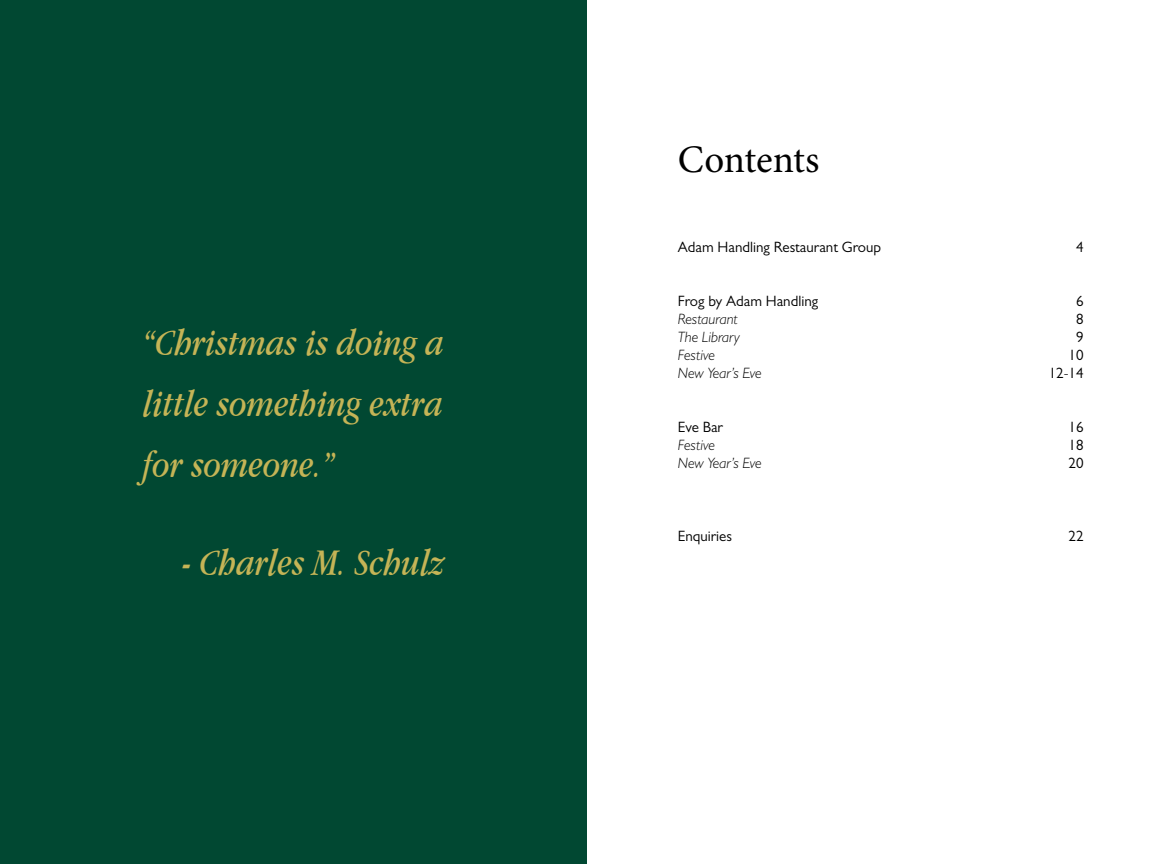
<style>
.page{position:relative;width:1174px;height:864px;background:#fff}
.page>*{position:absolute;margin:0;border:0;box-sizing:border-box;transform-origin:0 0}
.t1{font:italic 39px/60.9px "Apple Garamond";color:#c5b456;text-align:justify}
.t2{font:39px "Minion Pro";letter-spacing:-.005em;color:#000}
.t3{font:15px/18px "Gill Sans";color:#000;text-align:right}
.t4{font:italic 300 15px/18px "Gill Sans";color:#000}
</style>
<div class="page">
<div style="left:0;top:0;width:587px;height:863px;background:#014832"></div>
<h1 class="t1" style="left:143px;top:311px;width:303px">“Christmas is doing a little something extra for someone.”</h1>
<h1 class="t1" style="left:183px;top:531px;width:263px">- Charles M. Schulz</h1>
<h1 class="t2" style="left:678px;top:133px;width:143px">Contents</h1>
<p class="t3" style="left:678px;top:238px;width:205px">Adam Handling Restaurant Group</p>
<p class="t3" style="left:1076px;top:238px;width:9px">4</p>
<p class="t3" style="left:678px;top:292px;width:142px">Frog by Adam Handling</p>
<p class="t4" style="left:678px;top:310px;width:85px">Restaurant<br>The Library<br>Festive<br>New Year’s Eve</p>
<p class="t3" style="left:1048px;top:292px;width:36px">6<br>8<br>9<br>10<br>12-14</p>
<p class="t3" style="left:678px;top:418px;width:47px">Eve Bar</p>
<p class="t4" style="left:678px;top:436px;width:85px">Festive<br>New Year’s Eve</p>
<p class="t3" style="left:1068px;top:418px;width:16px;text-align:justify">16<br>18<br>20</p>
<p class="t3" style="left:678px;top:526px;width:56px">Enquiries</p>
<p class="t3" style="left:1068px;top:526px;width:16px">22</p>
</div>
